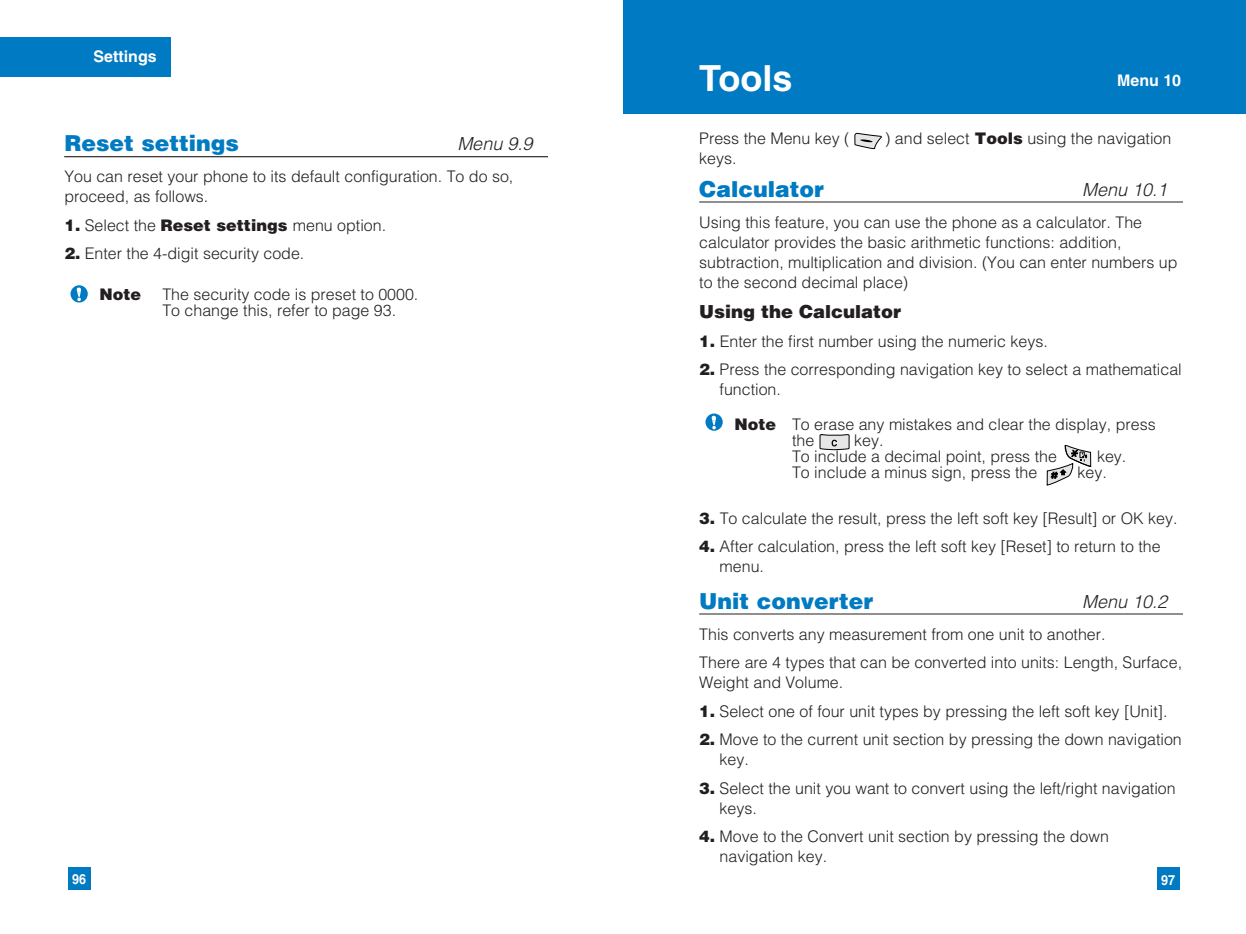
<style>
.page{position:relative;width:1246px;height:934px;background:#fff}
.page>*{position:absolute;margin:0;border:0;box-sizing:border-box;transform-origin:0 0}
.t1{font:700 36px "Helvetica";color:#fff}
.t2{font:900 22px "Helvetica";color:#007ac2}
.t3{font:italic 300 18px "Helvetica";color:#231f20}
.t4{font:900 18px "Helvetica";color:#231f20}
.t5{font:300 16px/20px "Helvetica";color:#231f20}
.t6{font:700 16px "Helvetica";color:#fff}
.t7{font:900 16px "Helvetica";color:#231f20}
.t8{font:700 14px "Helvetica";color:#fff;scale:.9 1}
.s1{font-weight:900}
</style>
<div class="page">
<div style="left:1157px;top:867px;width:23px;height:23px;background:#007ac2"></div>
<div style="left:68px;top:867px;width:23px;height:23px;background:#007ac2"></div>
<div style="left:0;top:37px;width:170px;height:40px;background:#007ac2"></div>
<hr style="left:64px;top:156px;width:484px;height:1px;background:#000">
<div style="left:71px;top:285px;width:17px;height:18px;background:#007ac2;border-radius:50%"></div>
<svg style="left:77px;top:288px;width:4px;height:13px"></svg>
<div style="left:624px;top:0;width:622px;height:113px;background:#007ac2"></div>
<hr style="left:699px;top:202px;width:484px;height:1px;background:#231f20">
<div style="left:705px;top:414px;width:18px;height:17px;background:#007ac2;border-radius:50%"></div>
<svg style="left:712px;top:416px;width:4px;height:13px"></svg>
<svg style="left:820px;top:434px;width:29px;height:16px"></svg>
<svg style="left:1047px;top:446px;width:44px;height:39px"></svg>
<svg style="left:855px;top:133px;width:27px;height:16px"></svg>
<hr style="left:699px;top:614px;width:484px;height:1px;background:#231f20">
<p class="t6" style="left:94px;top:51px;width:65px">Settings</p>
<h2 class="t2" style="left:64px;top:135px;width:176px">Reset settings</h2>
<p class="t3" style="left:457px;top:137px;width:77px">Menu 9.9</p>
<p class="t5" style="left:64px;top:168px;width:451px">You can reset your phone to its default configuration. To do so, proceed, as follows.</p>
<p class="t5" style="left:64px;top:217px;width:323px"><span class="s1">1.</span> Select the <span class="s1">Reset settings</span> menu option.</p>
<p class="t5" style="left:64px;top:245px;width:242px"><span class="s1">2.</span> Enter the 4-digit security code.</p>
<p class="t7" style="left:99px;top:288px;width:43px">Note</p>
<p class="t5" style="left:162px;top:288px;width:258px;line-height:16px">The security code is preset to 0000.<br>To change this, refer to page 93.</p>
<h1 class="t1" style="left:699px;top:65px;width:95px">Tools</h1>
<p class="t6" style="left:1117px;top:74px;width:65px">Menu 10</p>
<p class="t5" style="left:699px;top:130px;width:152px">Press the Menu key (</p>
<p class="t5" style="left:885px;top:130px;width:288px">) and select <span class="s1">Tools</span> using the navigation</p>
<p class="t5" style="left:699px;top:150px;width:39px">keys.</p>
<h2 class="t2" style="left:699px;top:181px;width:126px">Calculator</h2>
<p class="t3" style="left:1082px;top:183px;width:87px">Menu 10.1</p>
<p class="t5" style="left:699px;top:214px;width:480px">Using this feature, you can use the phone as a calculator. The calculator provides the basic arithmetic functions: addition, subtraction, multiplication and division. (You can enter numbers up to the second decimal place)</p>
<p class="t4" style="left:699px;top:305px;width:203px">Using the Calculator</p>
<p class="t5" style="left:699px;top:333px;width:350px"><span class="s1">1.</span> Enter the first number using the numeric keys.</p>
<p class="t5" style="left:720px;top:361px;width:464px;text-indent:-20px"><span class="s1">2.</span> Press the corresponding navigation key to select a mathematical function.</p>
<p class="t5" style="left:792px;top:418px;width:365px;line-height:16px;text-indent:-58px"><span class="s1">Note</span> To erase any mistakes and clear the display, press the</p>
<p class="t5" style="left:792px;top:434px;width:266px;line-height:16px;text-indent:62px">key.<br>To include a decimal point, press the</p>
<p class="t5" style="left:1097px;top:448px;width:31px">key.</p>
<p class="t5" style="left:792px;top:464px;width:247px">To include a minus sign, press the</p>
<p class="t5" style="left:1077px;top:464px;width:31px">key.</p>
<p class="t5" style="left:699px;top:510px;width:480px"><span class="s1">3.</span> To calculate the result, press the left soft key [Result] or OK key.</p>
<p class="t5" style="left:720px;top:538px;width:442px;text-indent:-20px"><span class="s1">4.</span> After calculation, press the left soft key [Reset] to return to the menu.</p>
<h2 class="t2" style="left:699px;top:593px;width:175px">Unit converter</h2>
<p class="t3" style="left:1082px;top:595px;width:87px">Menu 10.2</p>
<p class="t5" style="left:699px;top:621px;width:484px;line-height:28.6px">This converts any measurement from one unit to another.<br>There are 4 types that can be converted into units: Length, Surface,</p>
<p class="t5" style="left:699px;top:674px;width:146px">Weight and Volume.</p>
<p class="t5" style="left:699px;top:703px;width:470px"><span class="s1">1.</span> Select one of four unit types by pressing the left soft key [Unit].</p>
<p class="t5" style="left:720px;top:731px;width:464px;text-indent:-20px"><span class="s1">2.</span> Move to the current unit section by pressing the down navigation key.</p>
<p class="t5" style="left:720px;top:780px;width:458px;text-indent:-20px"><span class="s1">3.</span> Select the unit you want to convert using the left/right navigation keys.</p>
<p class="t5" style="left:720px;top:828px;width:391px;text-indent:-20px"><span class="s1">4.</span> Move to the Convert unit section by pressing the down navigation key.</p>
<p class="t8" style="left:72px;top:874px;width:17px">96</p>
<p class="t8" style="left:1161px;top:875px;width:17px">97</p>
</div>
